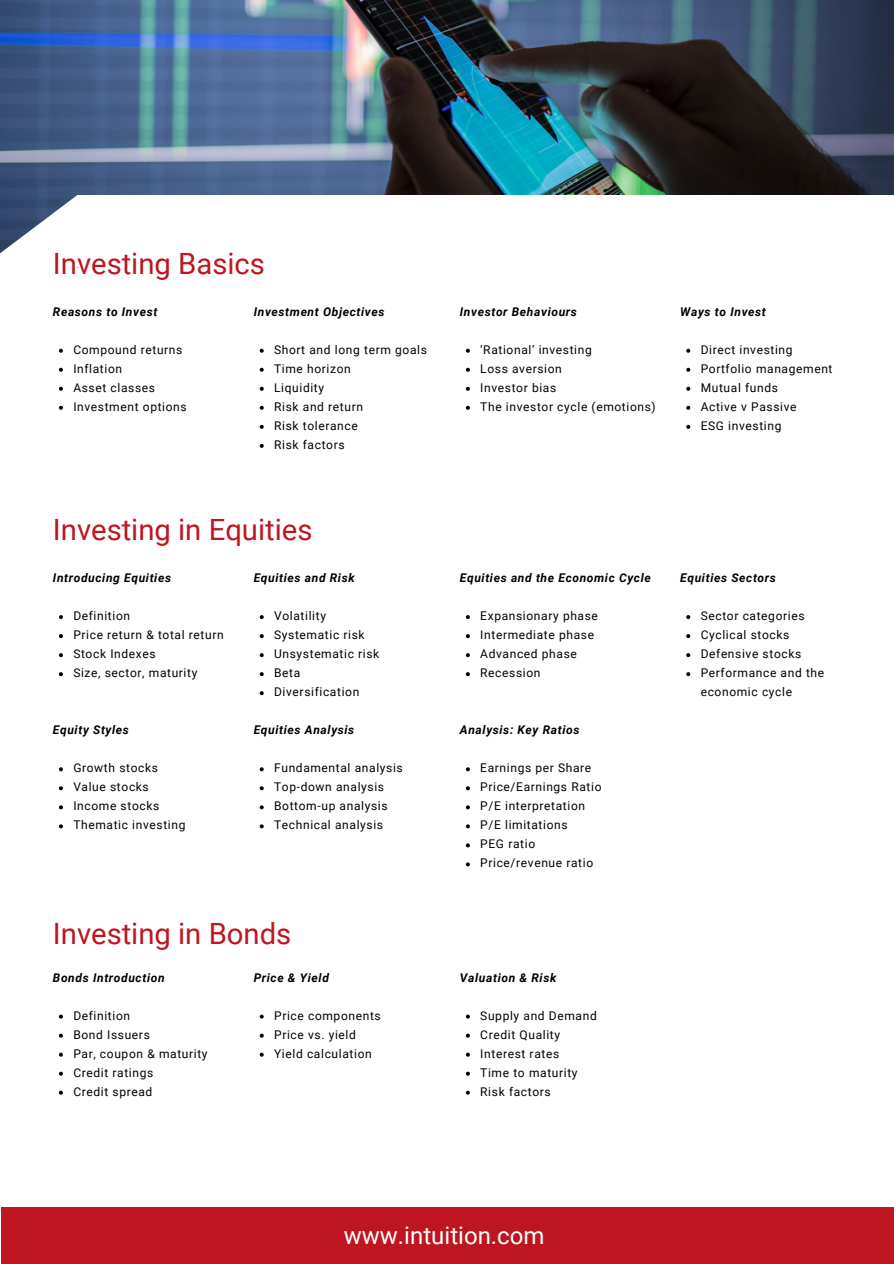
<style>
.page{position:relative;width:894px;height:1264px;background:#fff}
.page>*{position:absolute;margin:0;border:0;box-sizing:border-box;transform-origin:0 0}
.t1{font:29.25px "Roboto";color:#be1621}
.t2{font:24px "Roboto";color:#fff}
.t3{font:12px/19px "Roboto";letter-spacing:.055em;color:#000}
.t4{font:italic 700 12px "Roboto";letter-spacing:.05em;color:#000}
</style>
<div class="page">
<img style="left:0;top:0;width:893px;height:195px">
<svg style="left:0;top:195px;width:78px;height:463px"></svg>
<div style="left:1px;top:1207px;width:892px;height:56px;background:#be1621"></div>
<svg style="left:59px;top:349px;width:4px;height:4px"></svg>
<svg style="left:59px;top:368px;width:4px;height:4px"></svg>
<svg style="left:59px;top:387px;width:4px;height:4px"></svg>
<svg style="left:59px;top:406px;width:4px;height:4px"></svg>
<svg style="left:59px;top:615px;width:4px;height:4px"></svg>
<svg style="left:59px;top:634px;width:4px;height:4px"></svg>
<svg style="left:59px;top:653px;width:4px;height:4px"></svg>
<svg style="left:59px;top:672px;width:4px;height:4px"></svg>
<svg style="left:59px;top:767px;width:4px;height:4px"></svg>
<svg style="left:59px;top:786px;width:4px;height:4px"></svg>
<svg style="left:59px;top:805px;width:4px;height:4px"></svg>
<svg style="left:59px;top:824px;width:4px;height:4px"></svg>
<svg style="left:59px;top:1014px;width:4px;height:4px"></svg>
<svg style="left:59px;top:1033px;width:4px;height:4px"></svg>
<svg style="left:59px;top:1052px;width:4px;height:4px"></svg>
<svg style="left:59px;top:1071px;width:4px;height:4px"></svg>
<svg style="left:59px;top:1090px;width:4px;height:4px"></svg>
<svg style="left:260px;top:349px;width:4px;height:4px"></svg>
<svg style="left:260px;top:368px;width:4px;height:4px"></svg>
<svg style="left:260px;top:387px;width:4px;height:4px"></svg>
<svg style="left:260px;top:406px;width:4px;height:4px"></svg>
<svg style="left:260px;top:425px;width:4px;height:4px"></svg>
<svg style="left:260px;top:444px;width:4px;height:4px"></svg>
<svg style="left:260px;top:615px;width:4px;height:4px"></svg>
<svg style="left:260px;top:634px;width:4px;height:4px"></svg>
<svg style="left:260px;top:653px;width:4px;height:4px"></svg>
<svg style="left:260px;top:672px;width:4px;height:4px"></svg>
<svg style="left:260px;top:691px;width:4px;height:4px"></svg>
<svg style="left:260px;top:767px;width:4px;height:4px"></svg>
<svg style="left:260px;top:786px;width:4px;height:4px"></svg>
<svg style="left:260px;top:805px;width:4px;height:4px"></svg>
<svg style="left:260px;top:824px;width:4px;height:4px"></svg>
<svg style="left:260px;top:1014px;width:4px;height:4px"></svg>
<svg style="left:260px;top:1033px;width:4px;height:4px"></svg>
<svg style="left:260px;top:1052px;width:4px;height:4px"></svg>
<svg style="left:466px;top:349px;width:4px;height:4px"></svg>
<svg style="left:466px;top:368px;width:4px;height:4px"></svg>
<svg style="left:466px;top:387px;width:4px;height:4px"></svg>
<svg style="left:466px;top:406px;width:4px;height:4px"></svg>
<svg style="left:466px;top:615px;width:4px;height:4px"></svg>
<svg style="left:466px;top:634px;width:4px;height:4px"></svg>
<svg style="left:466px;top:653px;width:4px;height:4px"></svg>
<svg style="left:466px;top:672px;width:4px;height:4px"></svg>
<svg style="left:466px;top:767px;width:4px;height:4px"></svg>
<svg style="left:466px;top:786px;width:4px;height:4px"></svg>
<svg style="left:466px;top:805px;width:4px;height:4px"></svg>
<svg style="left:466px;top:824px;width:4px;height:4px"></svg>
<svg style="left:466px;top:843px;width:4px;height:4px"></svg>
<svg style="left:466px;top:862px;width:4px;height:4px"></svg>
<svg style="left:466px;top:1014px;width:4px;height:4px"></svg>
<svg style="left:466px;top:1033px;width:4px;height:4px"></svg>
<svg style="left:466px;top:1052px;width:4px;height:4px"></svg>
<svg style="left:466px;top:1071px;width:4px;height:4px"></svg>
<svg style="left:466px;top:1090px;width:4px;height:4px"></svg>
<svg style="left:686px;top:349px;width:4px;height:4px"></svg>
<svg style="left:686px;top:368px;width:4px;height:4px"></svg>
<svg style="left:686px;top:387px;width:4px;height:4px"></svg>
<svg style="left:686px;top:406px;width:4px;height:4px"></svg>
<svg style="left:686px;top:425px;width:4px;height:4px"></svg>
<svg style="left:686px;top:615px;width:4px;height:4px"></svg>
<svg style="left:686px;top:634px;width:4px;height:4px"></svg>
<svg style="left:686px;top:653px;width:4px;height:4px"></svg>
<svg style="left:686px;top:672px;width:4px;height:4px"></svg>
<p class="t1" style="left:53px;top:247px;width:213px">Investing Basics</p>
<p class="t4" style="left:53px;top:304px;width:106px">Reasons to Invest</p>
<p class="t4" style="left:254px;top:304px;width:132px">Investment Objectives</p>
<p class="t4" style="left:459px;top:304px;width:118px">Investor Behaviours</p>
<p class="t4" style="left:680px;top:304px;width:87px">Ways to Invest</p>
<p class="t3" style="left:73px;top:340px;width:110px">Compound returns</p>
<p class="t3" style="left:73px;top:359px;width:50px">Inflation</p>
<p class="t3" style="left:73px;top:378px;width:83px">Asset classes</p>
<p class="t3" style="left:73px;top:397px;width:115px">Investment options</p>
<p class="t3" style="left:274px;top:340px;width:154px">Short and long term goals</p>
<p class="t3" style="left:274px;top:359px;width:78px">Time horizon</p>
<p class="t3" style="left:274px;top:378px;width:52px">Liquidity</p>
<p class="t3" style="left:274px;top:397px;width:90px">Risk and return</p>
<p class="t3" style="left:274px;top:416px;width:85px">Risk tolerance</p>
<p class="t3" style="left:274px;top:435px;width:72px">Risk factors</p>
<p class="t3" style="left:480px;top:340px;width:113px">‘Rational’ investing</p>
<p class="t3" style="left:480px;top:359px;width:83px">Loss aversion</p>
<p class="t3" style="left:480px;top:378px;width:77px">Investor bias</p>
<p class="t3" style="left:480px;top:397px;width:177px">The investor cycle (emotions)</p>
<p class="t3" style="left:700px;top:340px;width:93px">Direct investing</p>
<p class="t3" style="left:700px;top:359px;width:133px">Portfolio management</p>
<p class="t3" style="left:700px;top:378px;width:79px">Mutual funds</p>
<p class="t3" style="left:700px;top:397px;width:97px">Active v Passive</p>
<p class="t3" style="left:700px;top:416px;width:82px">ESG investing</p>
<p class="t1" style="left:53px;top:513px;width:261px">Investing in Equities</p>
<p class="t4" style="left:53px;top:571px;width:120px">Introducing Equities</p>
<p class="t4" style="left:254px;top:571px;width:102px">Equities and Risk</p>
<p class="t4" style="left:459px;top:571px;width:192px">Equities and the Economic Cycle</p>
<p class="t4" style="left:680px;top:571px;width:97px">Equities Sectors</p>
<p class="t3" style="left:73px;top:606px;width:58px">Definition</p>
<p class="t3" style="left:73px;top:625px;width:152px">Price return &amp; total return</p>
<p class="t3" style="left:73px;top:644px;width:84px">Stock Indexes</p>
<p class="t3" style="left:73px;top:663px;width:125px">Size, sector, maturity</p>
<p class="t3" style="left:274px;top:606px;width:53px">Volatility</p>
<p class="t3" style="left:274px;top:625px;width:92px">Systematic risk</p>
<p class="t3" style="left:274px;top:644px;width:107px">Unsystematic risk</p>
<p class="t3" style="left:274px;top:663px;width:28px">Beta</p>
<p class="t3" style="left:274px;top:682px;width:87px">Diversification</p>
<p class="t3" style="left:480px;top:606px;width:119px">Expansionary phase</p>
<p class="t3" style="left:480px;top:625px;width:115px">Intermediate phase</p>
<p class="t3" style="left:480px;top:644px;width:98px">Advanced phase</p>
<p class="t3" style="left:480px;top:663px;width:62px">Recession</p>
<p class="t3" style="left:700px;top:606px;width:105px">Sector categories</p>
<p class="t3" style="left:700px;top:625px;width:90px">Cyclical stocks</p>
<p class="t3" style="left:700px;top:644px;width:102px">Defensive stocks</p>
<p class="t3" style="left:700px;top:663px;width:125px">Performance and the economic cycle</p>
<p class="t4" style="left:53px;top:723px;width:77px">Equity Styles</p>
<p class="t4" style="left:254px;top:723px;width:102px">Equities Analysis</p>
<p class="t4" style="left:459px;top:723px;width:121px">Analysis: Key Ratios</p>
<p class="t3" style="left:73px;top:758px;width:86px">Growth stocks</p>
<p class="t3" style="left:73px;top:777px;width:77px">Value stocks</p>
<p class="t3" style="left:73px;top:796px;width:87px">Income stocks</p>
<p class="t3" style="left:73px;top:815px;width:114px">Thematic investing</p>
<p class="t3" style="left:274px;top:758px;width:130px">Fundamental analysis</p>
<p class="t3" style="left:274px;top:777px;width:111px">Top-down analysis</p>
<p class="t3" style="left:274px;top:796px;width:115px">Bottom-up analysis</p>
<p class="t3" style="left:274px;top:815px;width:110px">Technical analysis</p>
<p class="t3" style="left:480px;top:758px;width:112px">Earnings per Share</p>
<p class="t3" style="left:480px;top:777px;width:123px">Price/Earnings Ratio</p>
<p class="t3" style="left:480px;top:796px;width:106px">P/E interpretation</p>
<p class="t3" style="left:480px;top:815px;width:89px">P/E limitations</p>
<p class="t3" style="left:480px;top:834px;width:56px">PEG ratio</p>
<p class="t3" style="left:480px;top:853px;width:114px">Price/revenue ratio</p>
<p class="t1" style="left:53px;top:916px;width:240px">Investing in Bonds</p>
<p class="t4" style="left:53px;top:970px;width:113px">Bonds Introduction</p>
<p class="t4" style="left:254px;top:970px;width:77px">Price &amp; Yield</p>
<p class="t4" style="left:459px;top:970px;width:98px">Valuation &amp; Risk</p>
<p class="t3" style="left:73px;top:1006px;width:58px">Definition</p>
<p class="t3" style="left:73px;top:1025px;width:78px">Bond Issuers</p>
<p class="t3" style="left:73px;top:1044px;width:136px">Par, coupon &amp; maturity</p>
<p class="t3" style="left:73px;top:1063px;width:81px">Credit ratings</p>
<p class="t3" style="left:73px;top:1082px;width:80px">Credit spread</p>
<p class="t3" style="left:274px;top:1006px;width:108px">Price components</p>
<p class="t3" style="left:274px;top:1025px;width:83px">Price vs. yield</p>
<p class="t3" style="left:274px;top:1044px;width:99px">Yield calculation</p>
<p class="t3" style="left:480px;top:1006px;width:118px">Supply and Demand</p>
<p class="t3" style="left:480px;top:1025px;width:81px">Credit Quality</p>
<p class="t3" style="left:480px;top:1044px;width:80px">Interest rates</p>
<p class="t3" style="left:480px;top:1063px;width:99px">Time to maturity</p>
<p class="t3" style="left:480px;top:1082px;width:72px">Risk factors</p>
<p class="t2" style="left:344px;top:1221px;width:202px">www.intuition.com</p>
</div>
